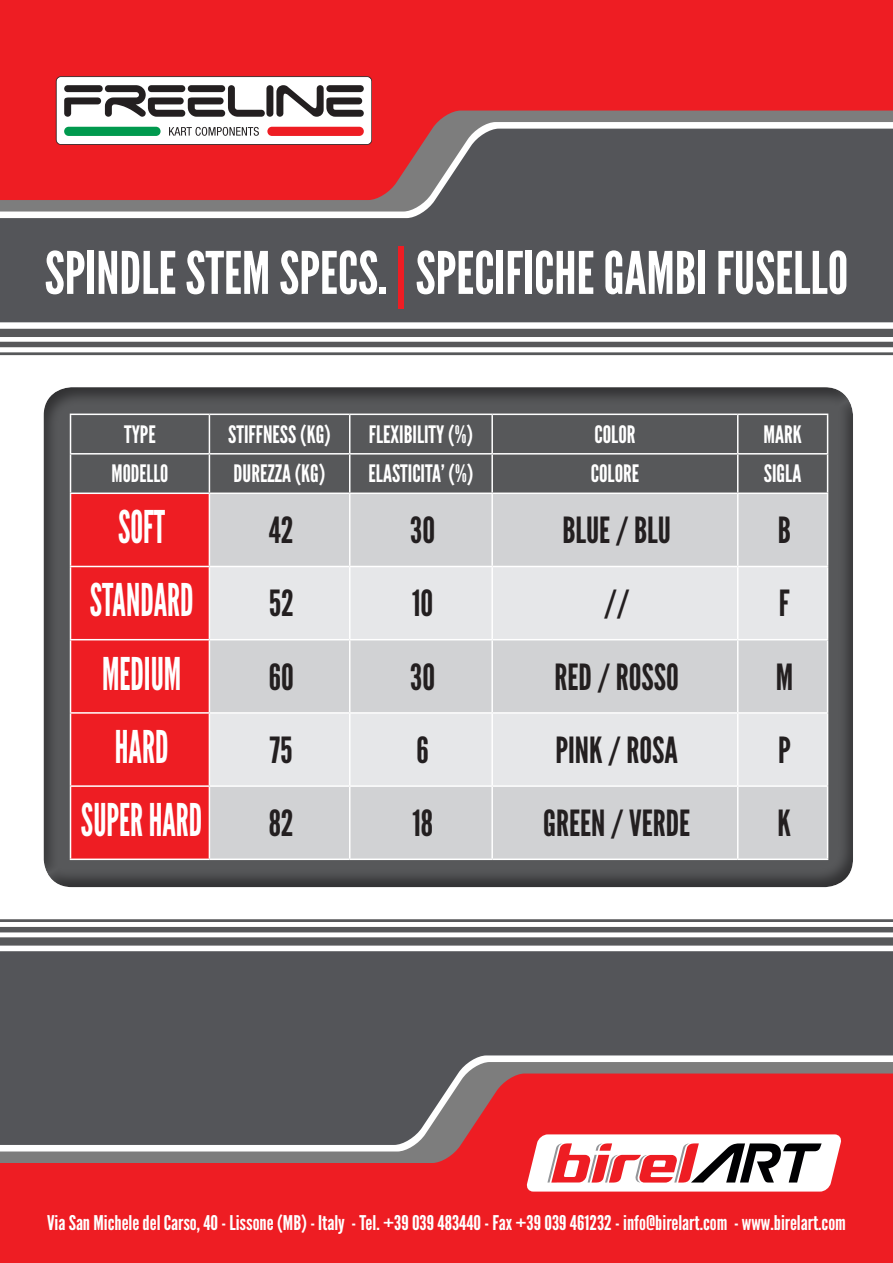
<style>
.page{position:relative;width:893px;height:1263px;background:#ee1d23}
.page>*{position:absolute;margin:0;border:0;box-sizing:border-box;transform-origin:0 0}
.t1{font:58.5px "League Gothic";color:#fff}
.t2{font:45px "League Gothic";color:#fff;scale:.8 1}
.t3{font:36px "League Gothic";color:#231f20}
.t4{font:24px "League Gothic";color:#fff}
.t5{font:24px "League Gothic";color:#fff;scale:.96 1}
.t6{font:20.25px "League Gothic";color:#fff;scale:1.06 1}
.s1{color:#ee1d23}
</style>
<div class="page">
<div style="left:0;top:310px;width:893px;height:643px;background:#fff"></div>
<svg style="left:0;top:1151px;width:456px;height:12px;background:#838080"></svg>
<svg style="left:0;top:1145px;width:461px;height:6px;background:#f0efef"></svg>
<svg style="left:0;top:951px;width:893px;height:194px;fill:#545559"></svg>
<div style="left:0;top:927px;width:893px;height:5px;background:#57585a"></div>
<div style="left:0;top:937px;width:893px;height:8px;background:#57585a"></div>
<hr style="left:0;top:919px;width:893px;height:3px;background:#57585a">
<div style="left:0;top:342px;width:893px;height:5px;background:#57585a"></div>
<div style="left:0;top:329px;width:893px;height:8px;background:#57585a"></div>
<svg style="left:55px;top:111px;width:838px;height:11px;background:#8c6f70"></svg>
<svg style="left:55px;top:122px;width:838px;height:7px;background:#e8cfcf"></svg>
<svg style="left:0;top:129px;width:893px;height:193px;background:#6f5256"></svg>
<hr style="left:0;top:352px;width:893px;height:3px;background:#57585a">
<div style="left:42px;top:386px;width:812px;height:502px;background:#231f20;opacity:.5"></div>
<div style="left:71px;top:415px;width:756px;height:77px;background:#57585a"></div>
<div style="left:71px;top:494px;width:138px;height:364px;background:#ee1d23"></div>
<div style="left:210px;top:494px;width:617px;height:364px;background:#d1d2d4"></div>
<svg style="left:210px;top:567px;width:617px;height:218px;background:#dfe0e2"></svg>
<hr style="left:70px;top:414px;width:139px;height:1px;background:#fff">
<hr style="left:70px;top:415px;width:1px;height:38px;background:#fff">
<hr style="left:209px;top:414px;width:141px;height:1px;background:#fff">
<hr style="left:209px;top:415px;width:1px;height:38px;background:#fff">
<hr style="left:350px;top:414px;width:142px;height:1px;background:#fff">
<hr style="left:349px;top:415px;width:1px;height:38px;background:#fff">
<hr style="left:492px;top:414px;width:246px;height:1px;background:#fff">
<hr style="left:491px;top:415px;width:2px;height:38px;background:#fff">
<hr style="left:738px;top:414px;width:90px;height:1px;background:#fff">
<hr style="left:737px;top:415px;width:1px;height:38px;background:#fff">
<hr style="left:827px;top:415px;width:1px;height:38px;background:#fff">
<hr style="left:70px;top:453px;width:139px;height:1px;background:#fff">
<hr style="left:70px;top:454px;width:1px;height:38px;background:#fff">
<hr style="left:209px;top:453px;width:141px;height:1px;background:#fff">
<hr style="left:209px;top:454px;width:1px;height:38px;background:#fff">
<hr style="left:350px;top:453px;width:142px;height:1px;background:#fff">
<hr style="left:349px;top:454px;width:1px;height:38px;background:#fff">
<hr style="left:492px;top:453px;width:246px;height:1px;background:#fff">
<hr style="left:491px;top:454px;width:2px;height:38px;background:#fff">
<hr style="left:738px;top:453px;width:90px;height:1px;background:#fff">
<hr style="left:737px;top:454px;width:1px;height:38px;background:#fff">
<hr style="left:827px;top:454px;width:1px;height:38px;background:#fff">
<hr style="left:70px;top:492px;width:139px;height:2px;background:#fff">
<hr style="left:70px;top:494px;width:1px;height:72px;background:#fff">
<hr style="left:209px;top:492px;width:141px;height:2px;background:#fff">
<hr style="left:209px;top:494px;width:1px;height:72px;background:#fff">
<hr style="left:350px;top:492px;width:142px;height:2px;background:#fff">
<hr style="left:349px;top:494px;width:1px;height:72px;background:#fff">
<hr style="left:492px;top:492px;width:246px;height:2px;background:#fff">
<hr style="left:491px;top:494px;width:2px;height:72px;background:#fff">
<hr style="left:738px;top:492px;width:90px;height:2px;background:#fff">
<hr style="left:737px;top:494px;width:1px;height:72px;background:#fff">
<hr style="left:827px;top:494px;width:1px;height:72px;background:#fff">
<hr style="left:70px;top:566px;width:139px;height:1px;background:#fff">
<hr style="left:70px;top:567px;width:1px;height:72px;background:#fff">
<hr style="left:209px;top:566px;width:141px;height:1px;background:#fff">
<hr style="left:209px;top:567px;width:1px;height:72px;background:#fff">
<hr style="left:350px;top:566px;width:142px;height:1px;background:#fff">
<hr style="left:349px;top:567px;width:1px;height:72px;background:#fff">
<hr style="left:492px;top:566px;width:246px;height:1px;background:#fff">
<hr style="left:491px;top:567px;width:2px;height:72px;background:#fff">
<hr style="left:738px;top:566px;width:90px;height:1px;background:#fff">
<hr style="left:737px;top:567px;width:1px;height:72px;background:#fff">
<hr style="left:827px;top:567px;width:1px;height:72px;background:#fff">
<hr style="left:70px;top:639px;width:139px;height:1px;background:#fff">
<hr style="left:70px;top:640px;width:1px;height:72px;background:#fff">
<hr style="left:209px;top:639px;width:141px;height:1px;background:#fff">
<hr style="left:209px;top:640px;width:1px;height:72px;background:#fff">
<hr style="left:350px;top:639px;width:142px;height:1px;background:#fff">
<hr style="left:349px;top:640px;width:1px;height:72px;background:#fff">
<hr style="left:492px;top:639px;width:246px;height:1px;background:#fff">
<hr style="left:491px;top:640px;width:2px;height:72px;background:#fff">
<hr style="left:738px;top:639px;width:90px;height:1px;background:#fff">
<hr style="left:737px;top:640px;width:1px;height:72px;background:#fff">
<hr style="left:827px;top:640px;width:1px;height:72px;background:#fff">
<hr style="left:70px;top:712px;width:139px;height:2px;background:#fff">
<hr style="left:70px;top:714px;width:1px;height:71px;background:#fff">
<hr style="left:209px;top:712px;width:141px;height:2px;background:#fff">
<hr style="left:209px;top:714px;width:1px;height:71px;background:#fff">
<hr style="left:350px;top:712px;width:142px;height:2px;background:#fff">
<hr style="left:349px;top:714px;width:1px;height:71px;background:#fff">
<hr style="left:492px;top:712px;width:246px;height:2px;background:#fff">
<hr style="left:491px;top:714px;width:2px;height:71px;background:#fff">
<hr style="left:738px;top:712px;width:90px;height:2px;background:#fff">
<hr style="left:737px;top:714px;width:1px;height:71px;background:#fff">
<hr style="left:827px;top:714px;width:1px;height:71px;background:#fff">
<hr style="left:70px;top:785px;width:139px;height:2px;background:#fff">
<hr style="left:70px;top:787px;width:1px;height:71px;background:#fff">
<hr style="left:209px;top:785px;width:141px;height:2px;background:#fff">
<hr style="left:209px;top:787px;width:1px;height:71px;background:#fff">
<hr style="left:350px;top:785px;width:142px;height:2px;background:#fff">
<hr style="left:349px;top:787px;width:1px;height:71px;background:#fff">
<hr style="left:492px;top:785px;width:246px;height:2px;background:#fff">
<hr style="left:491px;top:787px;width:2px;height:71px;background:#fff">
<hr style="left:738px;top:785px;width:90px;height:2px;background:#fff">
<hr style="left:737px;top:787px;width:1px;height:71px;background:#fff">
<hr style="left:827px;top:787px;width:1px;height:71px;background:#fff">
<hr style="left:70px;top:858px;width:139px;height:2px;background:#fff">
<hr style="left:209px;top:858px;width:141px;height:2px;background:#fff">
<hr style="left:350px;top:858px;width:142px;height:2px;background:#fff">
<hr style="left:492px;top:858px;width:246px;height:2px;background:#fff">
<hr style="left:738px;top:858px;width:90px;height:2px;background:#fff">
<svg style="left:56px;top:76px;width:315px;height:69px;background:#b8b3b1"></svg>
<svg style="left:526px;top:1134px;width:316px;height:57px"></svg>
<p class="t1" style="left:45px;top:238px;width:805px">SPINDLE STEM SPECS. <span class="s1">|</span> SPECIFICHE GAMBI FUSELLO</p>
<p class="t4" style="left:124px;top:420px;width:33px">TYPE</p>
<p class="t4" style="left:228px;top:420px;width:104px">STIFFNESS (KG)</p>
<p class="t4" style="left:369px;top:420px;width:106px">FLEXIBILITY (%)</p>
<p class="t4" style="left:594px;top:420px;width:43px">COLOR</p>
<p class="t4" style="left:763px;top:420px;width:40px">MARK</p>
<p class="t5" style="left:112px;top:459px;width:61px">MODELLO</p>
<p class="t4" style="left:234px;top:459px;width:93px">DUREZZA (KG)</p>
<p class="t4" style="left:369px;top:459px;width:106px">ELASTICITA’ (%)</p>
<p class="t4" style="left:591px;top:459px;width:50px">COLORE</p>
<p class="t4" style="left:764px;top:459px;width:39px">SIGLA</p>
<p class="t2" style="left:118px;top:500px;width:61px">SOFT</p>
<p class="t3" style="left:269px;top:509px;width:26px">42</p>
<p class="t3" style="left:410px;top:509px;width:26px">30</p>
<p class="t3" style="left:562px;top:509px;width:110px">BLUE / BLU</p>
<p class="t3" style="left:778px;top:509px;width:15px">B</p>
<p class="t2" style="left:90px;top:573px;width:131px">STANDARD</p>
<p class="t3" style="left:269px;top:582px;width:27px">52</p>
<p class="t3" style="left:412px;top:582px;width:23px">10</p>
<p class="t3" style="left:604px;top:582px;width:27px">//</p>
<p class="t3" style="left:779px;top:582px;width:12px">F</p>
<p class="t2" style="left:102px;top:647px;width:101px">MEDIUM</p>
<p class="t3" style="left:269px;top:655px;width:27px">60</p>
<p class="t3" style="left:410px;top:655px;width:26px">30</p>
<p class="t3" style="left:554px;top:655px;width:126px">RED / ROSSO</p>
<p class="t3" style="left:776px;top:655px;width:19px">M</p>
<p class="t2" style="left:115px;top:720px;width:68px">HARD</p>
<p class="t3" style="left:270px;top:728px;width:24px">75</p>
<p class="t3" style="left:416px;top:728px;width:14px">6</p>
<p class="t3" style="left:555px;top:728px;width:124px">PINK / ROSA</p>
<p class="t3" style="left:778px;top:728px;width:14px">P</p>
<p class="t2" style="left:81px;top:793px;width:153px">SUPER HARD</p>
<p class="t3" style="left:269px;top:802px;width:26px">82</p>
<p class="t3" style="left:412px;top:802px;width:22px">18</p>
<p class="t3" style="left:543px;top:802px;width:149px">GREEN / VERDE</p>
<p class="t3" style="left:778px;top:802px;width:15px">K</p>
<p class="t6" style="left:47px;top:1211px;width:755px">Via San Michele del Carso, 40 - Lissone (MB) - Italy - Tel. +39 039 483440 - Fax +39 039 461232 - info@birelart.com - www.birelart.com</p>
</div>
